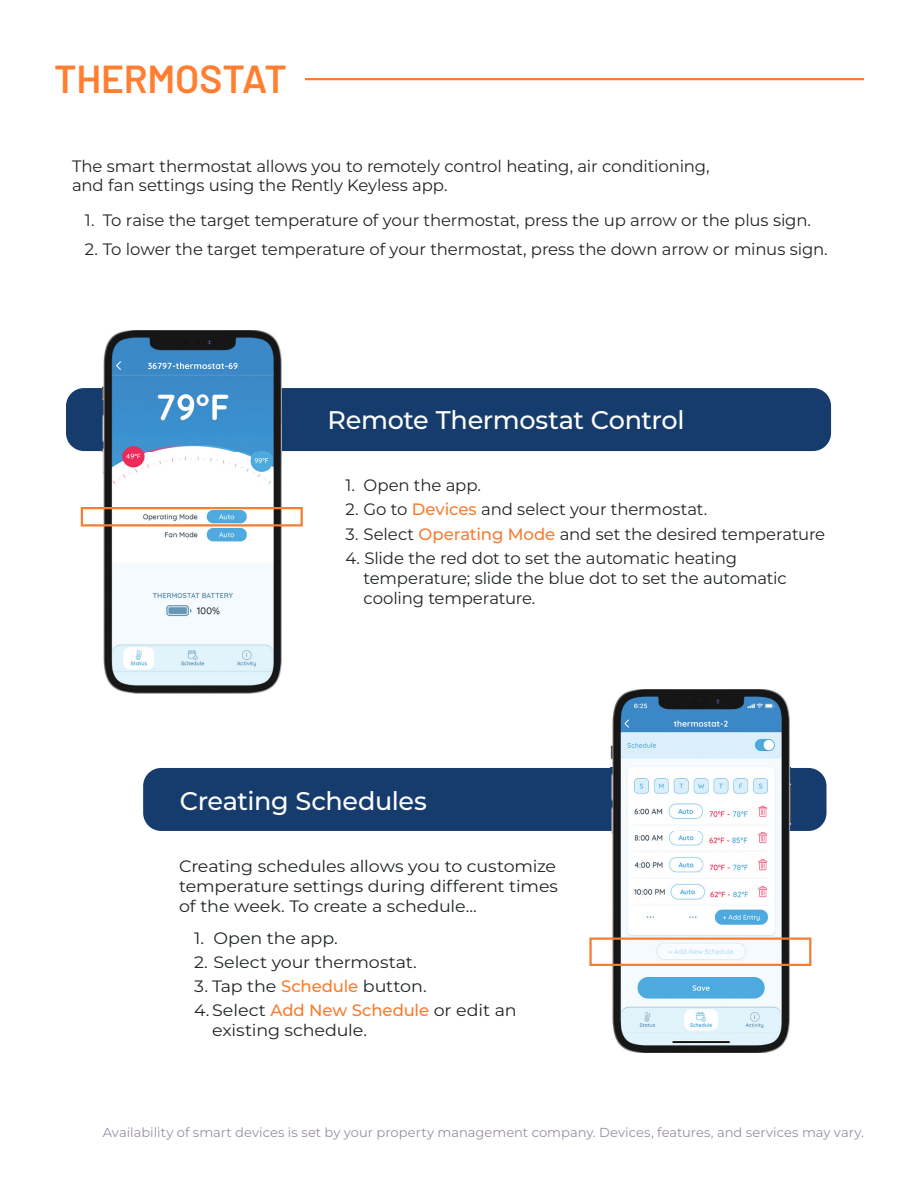
<style>
.page{position:relative;width:918px;height:1188px;background:#fff}
.page>*{position:absolute;margin:0;border:0;box-sizing:border-box;transform-origin:0 0}
.t1{font:600 39px "Barlow";letter-spacing:-.005em;color:#ff7e30}
.t2{font:500 25.5px "Montserrat";letter-spacing:-.015em;color:#fff}
.t3{font:100 16.5px/19.8px "Montserrat";letter-spacing:-.01em;color:#222628}
.t4{font:100 16.5px/19.8px "Montserrat";letter-spacing:-.01em;color:#222628;scale:1.06 1}
.t5{font:100 13.05px "Montserrat";color:#998fa4}
.s1{color:#f47e34}
</style>
<div class="page">
<div style="left:143px;top:768px;width:683px;height:63px;background:#163c6e;border-radius:18px"></div>
<div style="left:66px;top:388px;width:765px;height:63px;background:#163c6e;border-radius:18px"></div>
<hr style="left:305px;top:78px;width:559px;height:2px;background:#f47e34">
<img style="left:610px;top:689px;width:180px;height:364px">
<img style="left:610px;top:768px;width:180px;height:63px">
<img style="left:102px;top:330px;width:180px;height:364px">
<img style="left:102px;top:388px;width:180px;height:63px">
<div style="left:81px;top:507px;width:222px;height:19px;border:2px solid #f47e34"></div>
<div style="left:589px;top:938px;width:222px;height:28px;border:2px solid #f47e34"></div>
<h1 class="t1" style="left:54px;top:50px;width:234px">THERMOSTAT</h1>
<p class="t3" style="left:72px;top:155px;width:639px">The smart thermostat allows you to remotely control heating, air conditioning, and fan settings using the Rently Keyless app.</p>
<p class="t3" style="left:85px;top:210px;width:728px">1. To raise the target temperature of your thermostat, press the up arrow or the plus sign.</p>
<p class="t3" style="left:85px;top:238px;width:744px">2. To lower the target temperature of your thermostat, press the down arrow or minus sign.</p>
<h2 class="t2" style="left:328px;top:402px;width:358px">Remote Thermostat Control</h2>
<p class="t3" style="left:346px;top:475px;width:137px">1. Open the app.</p>
<p class="t3" style="left:346px;top:499px;width:363px">2. Go to <span class="s1">Devices</span> and select your thermostat.</p>
<p class="t3" style="left:346px;top:523px;width:481px">3. Select <span class="s1">Operating Mode</span> and set the desired temperature</p>
<p class="t3" style="left:364px;top:548px;width:425px;text-indent:-18px">4. Slide the red dot to set the automatic heating temperature; slide the blue dot to set the automatic cooling temperature.</p>
<h2 class="t2" style="left:180px;top:783px;width:249px">Creating Schedules</h2>
<p class="t4" style="left:179px;top:856px;width:359px">Creating schedules allows you to customize temperature settings during different times of the week. To create a schedule...</p>
<p class="t4" style="left:194px;top:927px;width:137px">1. Open the app.</p>
<p class="t4" style="left:194px;top:952px;width:212px">2. Select your thermostat.</p>
<p class="t4" style="left:194px;top:976px;width:221px">3. Tap the <span class="s1">Schedule</span> button.</p>
<p class="t4" style="left:212px;top:1000px;width:289px;text-indent:-18px">4. Select <span class="s1">Add New Schedule</span> or edit an existing schedule.</p>
<p class="t5" style="left:103px;top:1124px;width:763px">Availability of smart devices is set by your property management company. Devices, features, and services may vary.</p>
</div>
